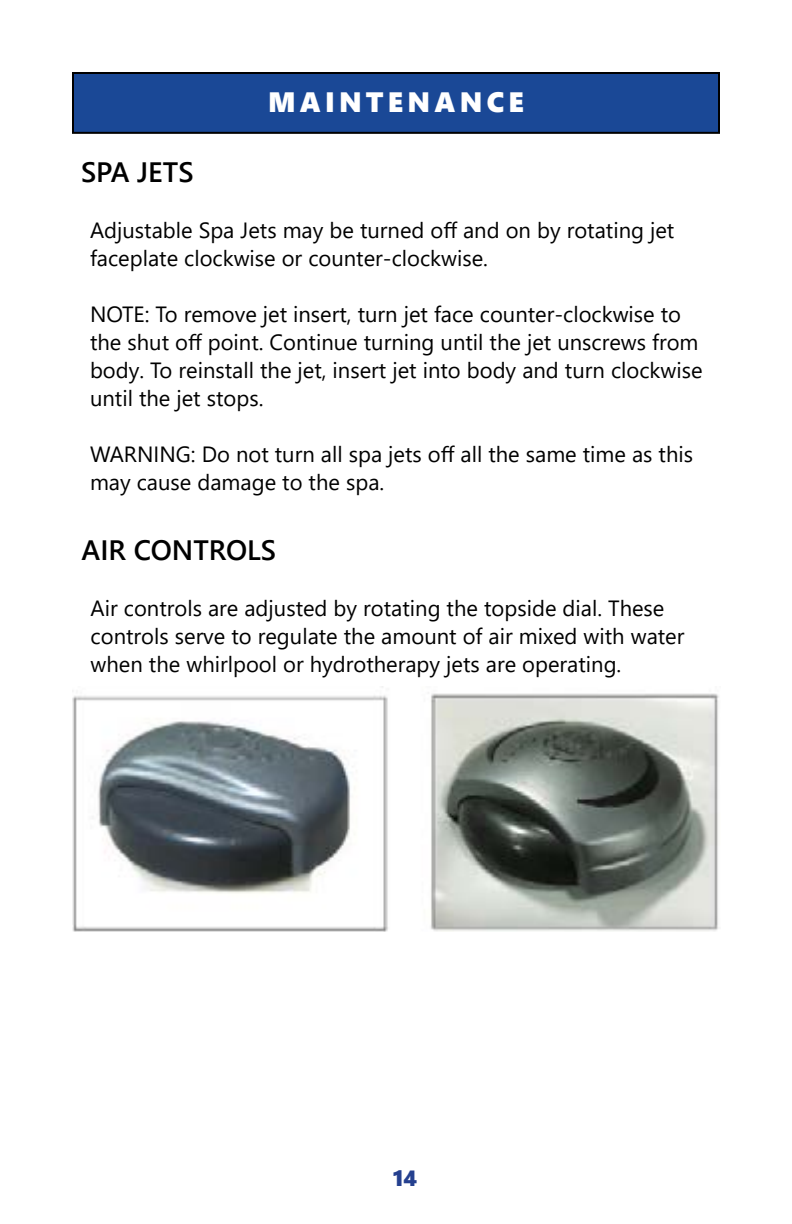
<style>
.page{position:relative;width:792px;height:1224px;background:#fff}
.page>*{position:absolute;margin:0;border:0;box-sizing:border-box;transform-origin:0 0}
.t1{font:600 28px "Segoe UI";color:#000}
.t2{font:28px "Segoe UI Black";letter-spacing:.15em;color:#fff}
.t3{font:22px/28px "Segoe UI";color:#000}
.t4{font:22px "Segoe UI Black";color:#25408f}
</style>
<div class="page">
<div style="left:73px;top:73px;width:646px;height:60px;background:#1a4896"></div>
<div style="left:72px;top:72px;width:648px;height:62px;border:2px solid #000"></div>
<img style="left:73px;top:686px;width:646px;height:245px">
<p class="t2" style="left:268px;top:82px;width:257px">MAINTENANCE</p>
<p class="t1" style="left:81px;top:146px;width:114px">SPA JETS</p>
<p class="t3" style="left:90px;top:215px;width:586px">Adjustable Spa Jets may be turned off and on by rotating jet faceplate clockwise or counter-clockwise.</p>
<p class="t3" style="left:90px;top:299px;width:614px">NOTE: To remove jet insert, turn jet face counter-clockwise to the shut off point. Continue turning until the jet unscrews from body. To reinstall the jet, insert jet into body and turn clockwise until the jet stops.</p>
<p class="t3" style="left:90px;top:439px;width:605px">WARNING: Do not turn all spa jets off all the same time as this may cause damage to the spa.</p>
<p class="t1" style="left:82px;top:524px;width:196px">AIR CONTROLS</p>
<p class="t3" style="left:91px;top:593px;width:595px">Air controls are adjusted by rotating the topside dial. These controls serve to regulate the amount of air mixed with water when the whirlpool or hydrotherapy jets are operating.</p>
<p class="t4" style="left:393px;top:1162px;width:26px">14</p>
</div>
